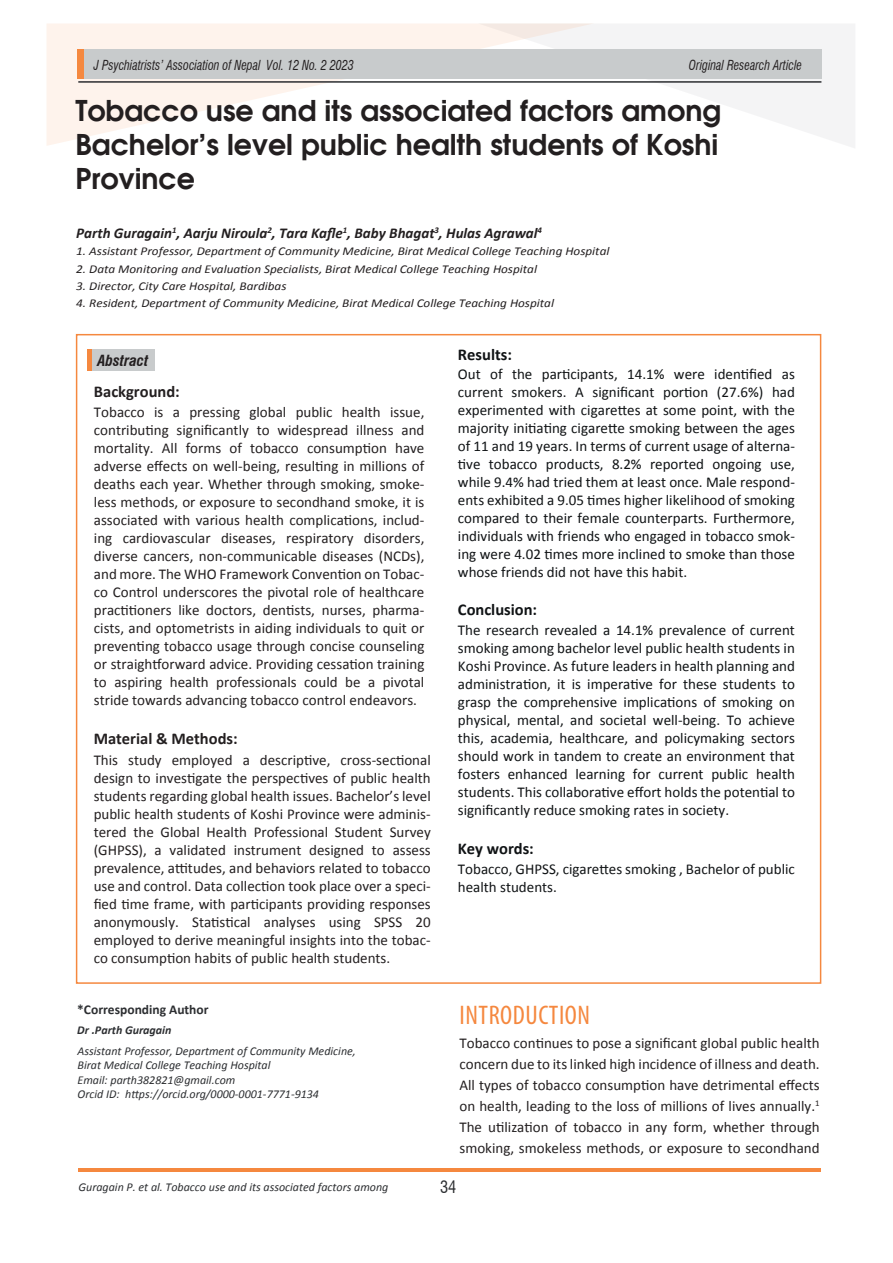
<style>
.page{position:relative;width:893px;height:1263px;background:#fff}
.page>*{position:absolute;margin:0;border:0;box-sizing:border-box;transform-origin:0 0}
.t1{font:600 28.5px/34.2px "Avant Garde";color:#231f20;text-align:justify}
.t2{font:condensed 27px "Myriad Pro";letter-spacing:.02em;color:#f5883f}
.t3{font:700 16.5px "Calibri";color:#101315}
.t4{font:700 16.5px "Calibri";color:#231f20}
.t5{font:condensed 16.5px "Swiss 721 BT";color:#2c2e31}
.t6{font:15px/18px "Calibri";color:#231f20;text-align:justify}
.t7{font:15px/18px "Calibri";color:#101315;text-align:justify}
.t8{font:italic 700 15px "Calibri";color:#231f20}
.t9{font:italic 700 condensed 15px "Swiss 721 BT";color:#231f20}
.t10{font:italic condensed 13.5px "Swiss 721 BT";color:#231f20;scale:.89 1}
.t11{font:700 13.5px "Calibri";color:#2c2e31}
.t12{font:italic 12px "Calibri";color:#231f20;scale:1.1 1}
.t13{font:italic 12px/14.4px "Calibri";color:#2c2e31}
.t14{font:italic 700 12px "Calibri";color:#2c2e31}
</style>
<div class="page">
<svg style="left:594px;top:24px;width:261px;height:124px;fill:#f4f4f5"></svg>
<svg style="left:47px;top:23px;width:547px;height:123px"></svg>
<hr style="left:78px;top:81px;width:743px;height:2px;background:#2c2e31">
<hr style="left:79px;top:1168px;width:742px;height:4px;background:#f5883f">
<div style="left:87px;top:350px;width:68px;height:21px;background:#c8cbcc"></div>
<div style="left:87px;top:350px;width:5px;height:21px;background:#f5883f"></div>
<div style="left:78px;top:49px;width:743px;height:30px;background:#c8cbcc"></div>
<div style="left:78px;top:49px;width:6px;height:30px;background:#f5883f"></div>
<p class="t10" style="left:94px;top:57px;width:294px">J Psychiatrists’ Association of Nepal Vol. 12 No. 2 2023</p>
<p class="t10" style="left:689px;top:57px;width:129px">Original Research Article</p>
<h1 class="t1" style="left:75px;top:93px;width:647px">Tobacco use and its associated factors among Bachelor’s level public health students of Koshi Province</h1>
<p class="t8" style="left:76px;top:223px;width:467px">Parth Guragain<sup>1</sup>, Aarju Niroula<sup>2</sup>, Tara Kafle<sup>1</sup>, Baby Bhagat<sup>3</sup>, Hulas Agrawal<sup>4</sup></p>
<p class="t12" style="left:76px;top:243px;width:486px">1. Assistant Professor, Department of Community Medicine, Birat Medical College Teaching Hospital</p>
<p class="t12" style="left:76px;top:260px;width:420px">2. Data Monitoring and Evaluation Specialists, Birat Medical College Teaching Hospital</p>
<p class="t12" style="left:76px;top:278px;width:193px">3. Director, City Care Hospital, Bardibas</p>
<p class="t12" style="left:76px;top:295px;width:436px">4. Resident, Department of Community Medicine, Birat Medical College Teaching Hospital</p>
<p class="t9" style="left:97px;top:352px;width:52px">Abstract</p>
<p class="t4" style="left:94px;top:382px;width:87px">Background:</p>
<p class="t6" style="left:94px;top:403px;width:332px">Tobacco is a pressing global public health issue, contributing significantly to widespread illness and mortality. All forms of tobacco consumption have adverse effects on well-being, resulting in millions of deaths each year. Whether through smoking, smoke&shy;less methods, or exposure to secondhand smoke, it is associated with various health complications, includ&shy;ing cardiovascular diseases, respiratory disorders, diverse cancers, non-communicable diseases (NCDs), and more. The WHO Framework Convention on Tobac&shy;co Control underscores the pivotal role of healthcare practitioners like doctors, dentists, nurses, pharma&shy;cists, and optometrists in aiding individuals to quit or preventing tobacco usage through concise counseling or straightforward advice. Providing cessation training to aspiring health professionals could be a pivotal stride towards advancing tobacco control endeavors.</p>
<p class="t4" style="left:94px;top:728px;width:145px">Material &amp; Methods:</p>
<p class="t6" style="left:94px;top:751px;width:339px">This study employed a descriptive, cross-sectional design to investigate the perspectives of public health students regarding global health issues. Bachelor’s level public health students of Koshi Province were adminis&shy;tered the Global Health Professional Student Survey (GHPSS), a validated instrument designed to assess prevalence, attitudes, and behaviors related to tobacco use and control. Data collection took place over a speci&shy;fied time frame, with participants providing responses anonymously. Statistical analyses using SPSS 20 employed to derive meaningful insights into the tobac&shy;co consumption habits of public health students.</p>
<p class="t11" style="left:77px;top:1001px;width:133px">*Corresponding Author</p>
<p class="t14" style="left:77px;top:1022px;width:96px">Dr .Parth Guragain</p>
<p class="t13" style="left:78px;top:1043px;width:280px">Assistant Professor, Department of Community Medicine, Birat Medical College Teaching Hospital<br>Email: parth382821@gmail.com<br>Orcid ID: https://orcid.org/0000-0001-7771-9134</p>
<p class="t13" style="left:79px;top:1179px;width:311px">Guragain P. et al. Tobacco use and its associated factors among</p>
<p class="t3" style="left:458px;top:345px;width:55px">Results:</p>
<p class="t7" style="left:458px;top:365px;width:339px">Out of the participants, 14.1% were identified as current smokers. A significant portion (27.6%) had experimented with cigarettes at some point, with the majority initiating cigarette smoking between the ages of 11 and 19 years. In terms of current usage of alterna&shy;tive tobacco products, 8.2% reported ongoing use, while 9.4% had tried them at least once. Male respond&shy;ents exhibited a 9.05 times higher likelihood of smoking compared to their female counterparts. Furthermore, individuals with friends who engaged in tobacco smok&shy;ing were 4.02 times more inclined to smoke than those whose friends did not have this habit.</p>
<p class="t3" style="left:458px;top:599px;width:81px">Conclusion:</p>
<p class="t7" style="left:458px;top:621px;width:338px">The research revealed a 14.1% prevalence of current smoking among bachelor level public health students in Koshi Province. As future leaders in health planning and administration, it is imperative for these students to grasp the comprehensive implications of smoking on physical, mental, and societal well-being. To achieve this, academia, healthcare, and policymaking sectors should work in tandem to create an environment that fosters enhanced learning for current public health students. This collaborative effort holds the potential to significantly reduce smoking rates in society.</p>
<p class="t3" style="left:458px;top:838px;width:77px">Key words:</p>
<p class="t7" style="left:458px;top:860px;width:338px">Tobacco, GHPSS, cigarettes smoking , Bachelor of public health students.</p>
<h2 class="t2" style="left:460px;top:998px;width:132px">INTRODUCTION</h2>
<p class="t6" style="left:459px;top:1033px;width:362px;line-height:21px">Tobacco continues to pose a significant global public health concern due to its linked high incidence of illness and death.<br>All types of tobacco consumption have detrimental effects on health, leading to the loss of millions of lives annually.<sup>1<br></sup>The utilization of tobacco in any form, whether through smoking, smokeless methods, or exposure to secondhand</p>
<p class="t5" style="left:440px;top:1177px;width:18px">34</p>
</div>
